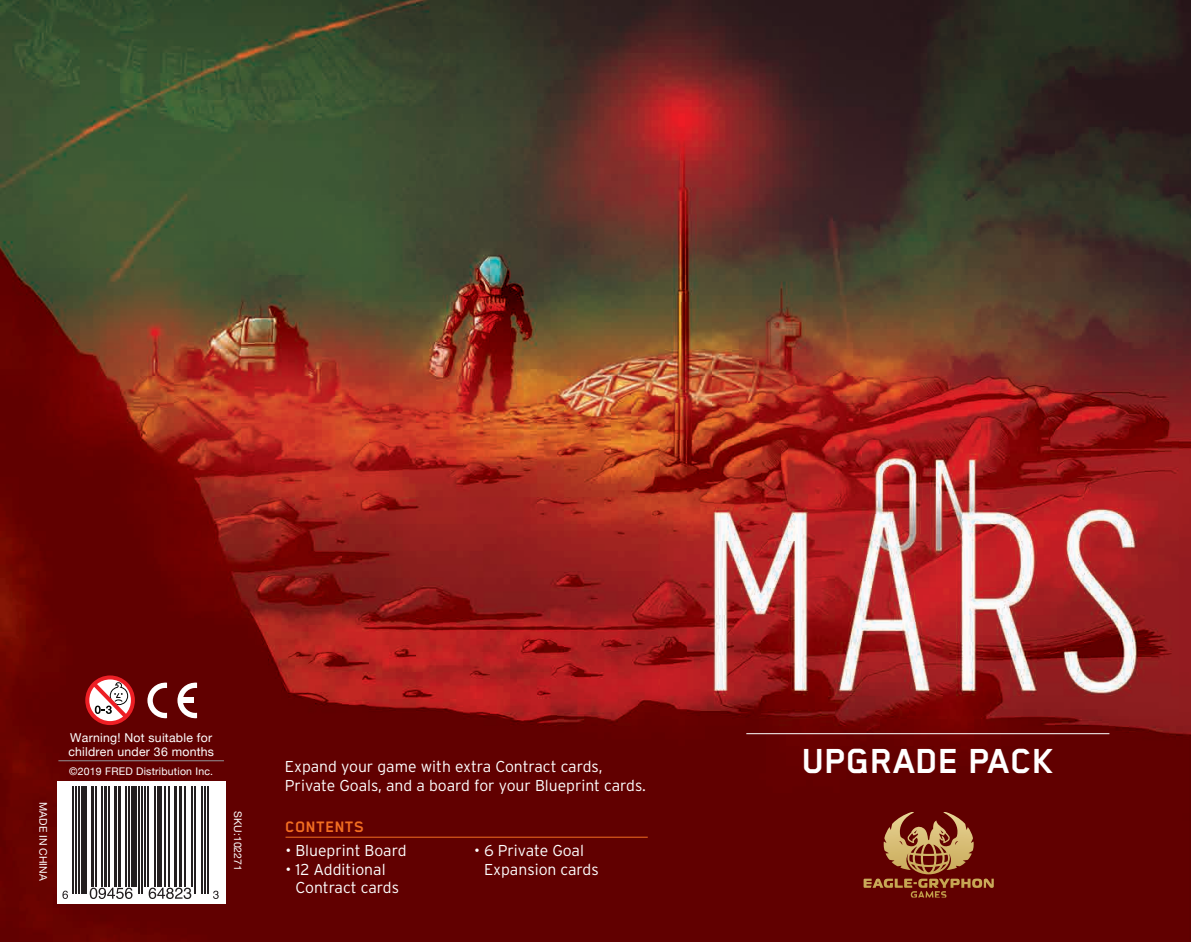
<style>
.page{position:relative;width:1191px;height:942px;background:#fff}
.page>*{position:absolute;margin:0;border:0;box-sizing:border-box;transform-origin:0 0}
.t1{font:700 40.25px "Blender Pro";color:#fff}
.t2{font:700 17.5px "Blender Pro";letter-spacing:.02em;color:#f36e21}
.t3{font:300 15.75px/18.9px "Interstate";color:#fff}
.t4{font:12.25px/14px "Helvetica Neue";letter-spacing:.02em;color:#fff}
.t5{font:10.5px "Helvetica Neue";letter-spacing:.02em;color:#fff}
.t6{font:10.5px "Helvetica Neue";color:#fff}
</style>
<div class="page">
<img style="left:0;top:0;width:1191px;height:942px">
<hr style="left:746px;top:733px;width:363px;height:1px;background:#fff">
<img style="left:661px;top:441px;width:517px;height:274px">
<svg style="left:85px;top:675px;width:50px;height:50px"></svg>
<svg style="left:147px;top:682px;width:20px;height:37px"></svg>
<svg style="left:177px;top:682px;width:20px;height:37px"></svg>
<hr style="left:58px;top:760px;width:166px;height:1px;background:#939598">
<hr style="left:285px;top:837px;width:363px;height:1px;background:#f36e21">
<svg style="left:883px;top:812px;width:90px;height:62px;background:#9a5b38"></svg>
<div style="left:57px;top:781px;width:168px;height:122px;background:#fff"></div>
<hr style="left:72px;top:786px;width:2px;height:100px;background:#231f20">
<hr style="left:75px;top:786px;width:2px;height:100px;background:#231f20">
<hr style="left:78px;top:786px;width:2px;height:100px;background:#231f20">
<div style="left:81px;top:786px;width:6px;height:100px;background:#231f20"></div>
<hr style="left:91px;top:786px;width:3px;height:100px;background:#231f20">
<hr style="left:95px;top:786px;width:2px;height:100px;background:#231f20">
<hr style="left:101px;top:786px;width:2px;height:100px;background:#231f20">
<hr style="left:104px;top:786px;width:3px;height:100px;background:#231f20">
<hr style="left:108px;top:786px;width:2px;height:100px;background:#231f20">
<hr style="left:114px;top:786px;width:3px;height:100px;background:#231f20">
<hr style="left:118px;top:786px;width:3px;height:100px;background:#231f20">
<hr style="left:126px;top:786px;width:1px;height:100px;background:#231f20">
<hr style="left:128px;top:786px;width:2px;height:100px;background:#231f20">
<div style="left:131px;top:786px;width:6px;height:100px;background:#231f20"></div>
<hr style="left:138px;top:786px;width:2px;height:100px;background:#231f20">
<hr style="left:141px;top:786px;width:2px;height:100px;background:#231f20">
<hr style="left:144px;top:786px;width:2px;height:100px;background:#231f20">
<hr style="left:147px;top:786px;width:1px;height:100px;background:#231f20">
<hr style="left:154px;top:786px;width:2px;height:100px;background:#231f20">
<hr style="left:157px;top:786px;width:4px;height:100px;background:#231f20">
<hr style="left:164px;top:786px;width:2px;height:100px;background:#231f20">
<hr style="left:169px;top:786px;width:1px;height:100px;background:#231f20">
<hr style="left:174px;top:786px;width:3px;height:100px;background:#231f20">
<hr style="left:179px;top:786px;width:2px;height:100px;background:#231f20">
<hr style="left:184px;top:786px;width:2px;height:100px;background:#231f20">
<hr style="left:192px;top:786px;width:1px;height:100px;background:#231f20">
<hr style="left:194px;top:786px;width:2px;height:100px;background:#231f20">
<hr style="left:202px;top:786px;width:1px;height:100px;background:#231f20">
<hr style="left:204px;top:786px;width:2px;height:100px;background:#231f20">
<hr style="left:207px;top:786px;width:2px;height:100px;background:#231f20">
<div style="left:81px;top:886px;width:6px;height:8px;background:#231f20"></div>
<svg style="left:138px;top:886px;width:5px;height:8px"></svg>
<svg style="left:62px;top:886px;width:18px;height:13px"></svg>
<svg style="left:90px;top:888px;width:42px;height:11px"></svg>
<svg style="left:149px;top:886px;width:47px;height:13px"></svg>
<svg style="left:202px;top:886px;width:17px;height:13px"></svg>
<p class="t4" style="left:68px;top:732px;width:147px">Warning! Not suitable for children under 36 months</p>
<p class="t5" style="left:69px;top:763px;width:145px">©2019 FRED Distribution Inc.</p>
<p class="t3" style="left:285px;top:757px;width:362px">Expand your game with extra Contract cards,<br>Private Goals, and a board for your Blueprint cards.</p>
<h1 class="t1" style="left:802px;top:739px;width:253px">UPGRADE PACK</h1>
<p class="t6" style="left:51px;top:802px;width:80px;rotate:90deg">MADE IN CHINA</p>
<p class="t6" style="left:245px;top:811px;width:61px;rotate:90deg">SKU:102271</p>
<p class="t2" style="left:285px;top:817px;width:80px">CONTENTS</p>
<p class="t3" style="left:285px;top:840px;width:122px">• Blueprint Board</p>
<p class="t3" style="left:295px;top:859px;width:105px;text-indent:-10px">• 12 Additional<br>Contract cards</p>
<p class="t3" style="left:484px;top:840px;width:116px;text-indent:-10px">• 6 Private Goal<br>Expansion cards</p>
</div>
